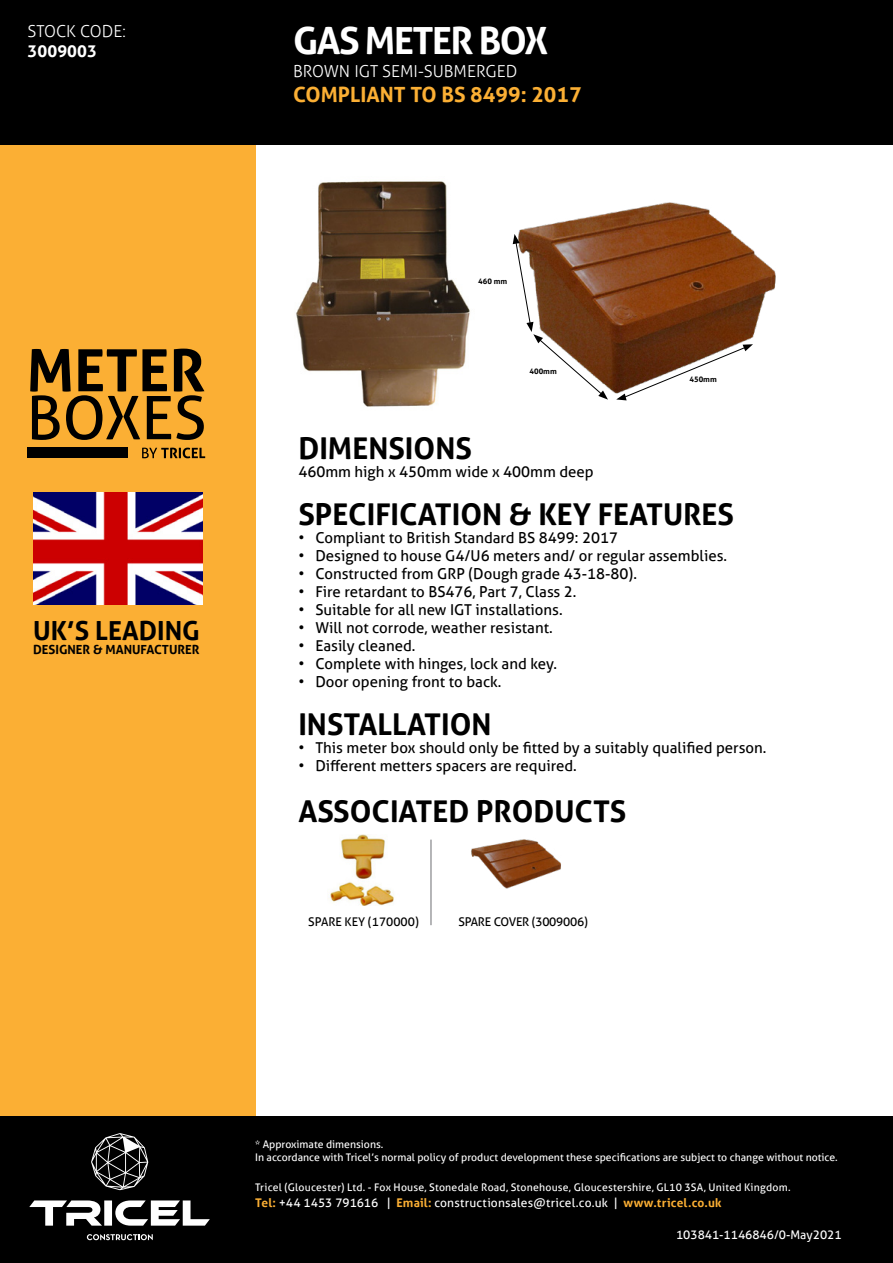
<style>
.page{position:relative;width:893px;height:1263px;background:#fff}
.page>*{position:absolute;margin:0;border:0;box-sizing:border-box;transform-origin:0 0}
.t1{font:60.15px "Aller";color:#000}
.t2{font:700 58.35px "Aller";color:#000}
.t3{font:700 37.5px "Aller";letter-spacing:-.04em;color:#fff}
.t4{font:700 30px "Aller";color:#000}
.t5{font:700 26.25px "Aller";color:#000}
.t6{font:700 21px "Aller";color:#fbaf34}
.t7{font:300 16.5px "Aller";color:#fff}
.t8{font:700 16.5px "Aller";color:#fff}
.t9{font:15px "Aller";color:#000}
.t10{font:700 12.6px "Aller";color:#000}
.t11{font:12px "Aller";color:#fff}
.t12{font:12px "Aller";letter-spacing:-.02em;color:#000}
.t13{font:12px "Aller";color:#000}
.t14{font:10.5px/12.6px "Aller";color:#fff}
.t15{font:10.5px "Aller";letter-spacing:.02em;color:#fff}
.t16{font:700 7.65px "Aller";color:#000}
.s1{font-weight:700;color:#fbaf34}
</style>
<div class="page">
<div style="left:0;top:0;width:893px;height:145px;background:#000"></div>
<div style="left:0;top:145px;width:255px;height:971px;background:#fbaf34"></div>
<div style="left:0;top:1116px;width:893px;height:147px;background:#000"></div>
<img style="left:33px;top:492px;width:170px;height:113px">
<svg style="left:91px;top:1133px;width:57px;height:57px"></svg>
<svg style="left:29px;top:1200px;width:181px;height:25px"></svg>
<svg style="left:87px;top:1234px;width:66px;height:6px"></svg>
<svg style="left:142px;top:448px;width:63px;height:10px"></svg>
<div style="left:28px;top:447px;width:100px;height:11px;background:#000"></div>
<img style="left:328px;top:834px;width:66px;height:71px">
<img style="left:471px;top:839px;width:90px;height:50px">
<hr style="left:431px;top:840px;width:1px;height:85px;background:#6d6e71">
<img style="left:296px;top:181px;width:174px;height:226px">
<img style="left:512px;top:202px;width:264px;height:192px">
<svg style="left:616px;top:344px;width:137px;height:56px"></svg>
<svg style="left:513px;top:234px;width:95px;height:166px"></svg>
<p class="t7" style="left:28px;top:22px;width:100px">STOCK CODE:</p>
<p class="t8" style="left:28px;top:41px;width:71px">3009003</p>
<h2 class="t2" style="left:27px;top:335px;width:180px">METER</h2>
<h1 class="t1" style="left:27px;top:381px;width:181px">BOXES</h1>
<h3 class="t5" style="left:33px;top:615px;width:168px">UK’S LEADING</h3>
<p class="t10" style="left:33px;top:641px;width:168px">DESIGNER &amp; MANUFACTURER</p>
<h3 class="t3" style="left:293px;top:18px;width:257px">GAS METER BOX</h3>
<p class="t7" style="left:293px;top:61px;width:226px">BROWN IGT SEMI-SUBMERGED</p>
<h3 class="t6" style="left:293px;top:82px;width:290px">COMPLIANT TO BS 8499: 2017</h3>
<p class="t16" style="left:478px;top:277px;width:30px">460 mm</p>
<p class="t16" style="left:529px;top:366px;width:29px">400mm</p>
<p class="t16" style="left:689px;top:374px;width:29px">450mm</p>
<h3 class="t4" style="left:298px;top:429px;width:175px">DIMENSIONS</h3>
<p class="t9" style="left:298px;top:462px;width:297px">460mm high x 450mm wide x 400mm deep</p>
<h3 class="t4" style="left:298px;top:495px;width:437px">SPECIFICATION &amp; KEY FEATURES</h3>
<p class="t9" style="left:298px;top:528px;width:321px">• Compliant to British Standard BS 8499: 2017</p>
<p class="t9" style="left:298px;top:546px;width:430px">• Designed to house G4/U6 meters and/ or regular assemblies.</p>
<p class="t9" style="left:298px;top:564px;width:340px">• Constructed from GRP (Dough grade 43-18-80).</p>
<p class="t9" style="left:298px;top:582px;width:280px">• Fire retardant to BS476, Part 7, Class 2.</p>
<p class="t9" style="left:298px;top:600px;width:266px">• Suitable for all new IGT installations.</p>
<p class="t9" style="left:298px;top:618px;width:256px">• Will not corrode, weather resistant.</p>
<p class="t9" style="left:298px;top:636px;width:119px">• Easily cleaned.</p>
<p class="t9" style="left:298px;top:654px;width:260px">• Complete with hinges, lock and key.</p>
<p class="t9" style="left:298px;top:672px;width:205px">• Door opening front to back.</p>
<h3 class="t4" style="left:298px;top:705px;width:195px">INSTALLATION</h3>
<p class="t9" style="left:298px;top:738px;width:470px">• This meter box should only be fitted by a suitably qualified person.</p>
<p class="t9" style="left:298px;top:756px;width:280px">• Different metters spacers are required.</p>
<h3 class="t4" style="left:298px;top:792px;width:329px">ASSOCIATED PRODUCTS</h3>
<p class="t13" style="left:308px;top:914px;width:112px">SPARE KEY (170000)</p>
<p class="t12" style="left:459px;top:914px;width:131px">SPARE COVER (3009006)</p>
<p class="t14" style="left:255px;top:1138px;width:584px">* Approximate dimensions.<br>In accordance with Tricel’s normal policy of product development these specifications are subject to change without notice.</p>
<p class="t15" style="left:255px;top:1181px;width:537px">Tricel (Gloucester) Ltd. - Fox House, Stonedale Road, Stonehouse, Gloucestershire, GL10 3SA, United Kingdom.</p>
<p class="t11" style="left:255px;top:1195px;width:468px"><span class="s1">Tel:</span> +44 1453 791616 | <span class="s1">Email:</span> constructionsales@tricel.co.uk | <span class="s1">www.tricel.co.uk</span></p>
<p class="t11" style="left:676px;top:1228px;width:167px">103841-1146846/0-May2021</p>
</div>
